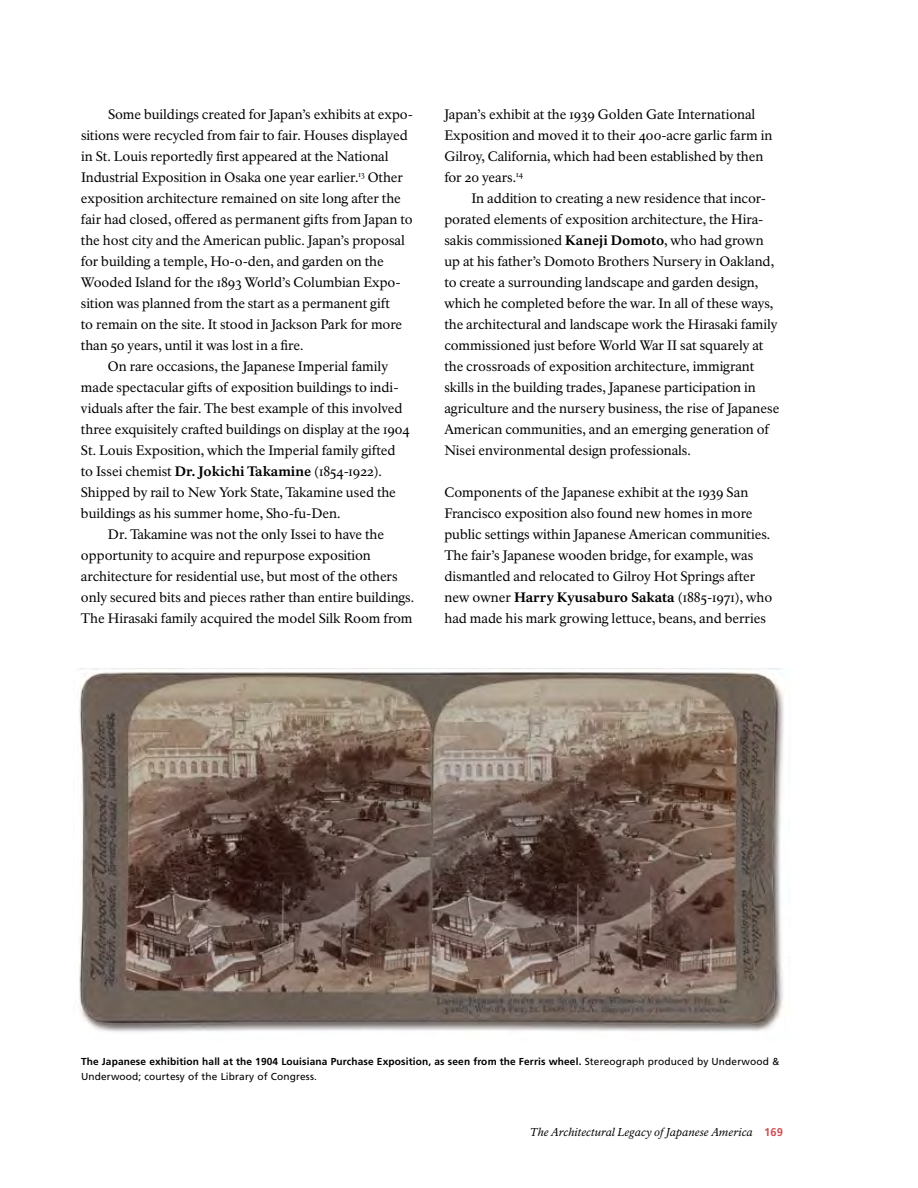
<style>
.page{position:relative;width:918px;height:1188px;background:#fff}
.page>*{position:absolute;margin:0;border:0;box-sizing:border-box;transform-origin:0 0}
.body_text{font:13.5px/21px "NPS Rawlinson";color:#000}
.t1{font:italic 11.25px "NPS Rawlinson";letter-spacing:.005em;color:#000}
.photo_caption{font:700 10.2px/15px "Frutiger LT Std";letter-spacing:.015em;color:#000}
.s1{font-weight:800}
.s2{font-weight:400}
.s3{font-family:"Frutiger LT Std";font-weight:700;font-style:normal;color:#d24f53}
</style>
<div class="page">
<img style="left:79px;top:669px;width:705px;height:363px">
<p class="body_text" style="left:81px;top:103px;width:334px;text-indent:27px">Some buildings created for Japan’s exhibits at expo&shy;sitions were recycled from fair to fair. Houses displayed in St. Louis reportedly first appeared at the National Industrial Exposition in Osaka one year earlier.<sup>13</sup> Other exposition architecture remained on site long after the fair had closed, offered as permanent gifts from Japan to the host city and the American public. Japan’s proposal for building a temple, Ho-o-den, and garden on the Wooded Island for the 1893 World’s Columbian Expo&shy;sition was planned from the start as a permanent gift<br>to remain on the site. It stood in Jackson Park for more than 50 years, until it was lost in a fire.</p>
<p class="body_text" style="left:81px;top:355px;width:330px;text-indent:27px">On rare occasions, the Japanese Imperial family made spectacular gifts of exposition buildings to indi&shy;viduals after the fair. The best example of this involved three exquisitely crafted buildings on display at the 1904<br>St. Louis Exposition, which the Imperial family gifted to Issei chemist <span class="s1">Dr. Jokichi Takamine</span> (1854-1922).<br>Shipped by rail to New York State, Takamine used the buildings as his summer home, Sho-fu-Den.</p>
<p class="body_text" style="left:81px;top:524px;width:335px;text-indent:27px">Dr. Takamine was not the only Issei to have the opportunity to acquire and repurpose exposition architecture for residential use, but most of the others only secured bits and pieces rather than entire buildings.<br>The Hirasaki family acquired the model Silk Room from</p>
<p class="body_text" style="left:444px;top:104px;width:330px">Japan’s exhibit at the 1939 Golden Gate International Exposition and moved it to their 400-acre garlic farm in Gilroy, California, which had been established by then for 20 years.<sup>14</sup></p>
<p class="body_text" style="left:444px;top:187px;width:336px;text-indent:27px">In addition to creating a new residence that incor&shy;porated elements of exposition architecture, the Hira&shy;sakis commissioned <span class="s1">Kaneji Domoto</span>, who had grown up at his father’s Domoto Brothers Nursery in Oakland, to create a surrounding landscape and garden design, which he completed before the war. In all of these ways, the architectural and landscape work the Hirasaki family commissioned just before World War II sat squarely at the crossroads of exposition architecture, immigrant skills in the building trades, Japanese participation in agriculture and the nursery business, the rise of Japanese American communities, and an emerging generation of Nisei environmental design professionals.</p>
<p class="body_text" style="left:444px;top:481px;width:329px">Components of the Japanese exhibit at the 1939 San Francisco exposition also found new homes in more public settings within Japanese American communities.<br>The fair’s Japanese wooden bridge, for example, was dismantled and relocated to Gilroy Hot Springs after new owner <span class="s1">Harry Kyusaburo Sakata</span> (1885-1971), who had made his mark growing lettuce, beans, and berries</p>
<p class="photo_caption" style="left:81px;top:1054px;width:700px">The Japanese exhibition hall at the 1904 Louisiana Purchase Exposition, as seen from the Ferris wheel. <span class="s2">Stereograph produced by Underwood &amp;<br>Underwood; courtesy of the Library of Congress.</span></p>
<p class="t1" style="left:530px;top:1125px;width:254px">The Architectural Legacy of Japanese America <span class="s3">169</span></p>
</div>
